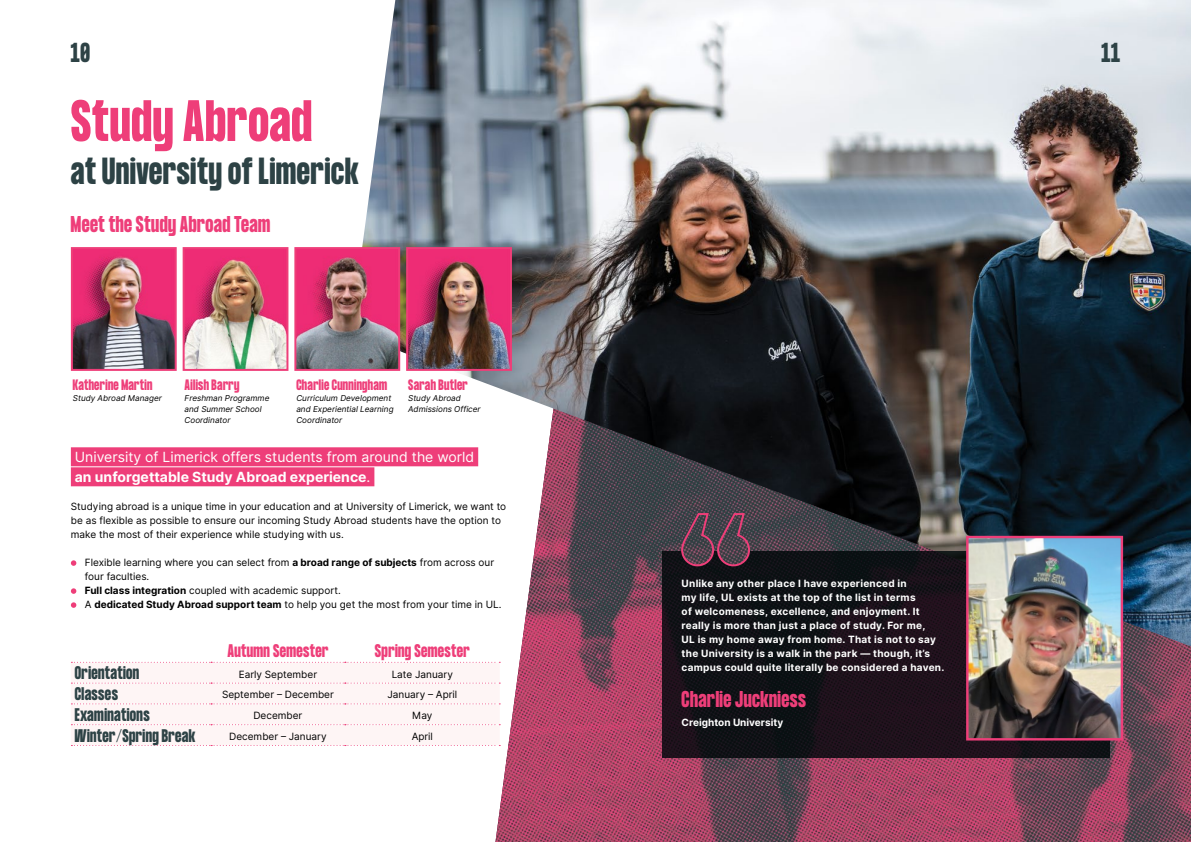
<style>
.page{position:relative;width:1191px;height:842px;background:#fff}
.page>*{position:absolute;margin:0;border:0;box-sizing:border-box;transform-origin:0 0}
.t1{font:700 51px "Formula Condensed";letter-spacing:.025em;color:#ee3e79}
.t2{font:700 33px "Formula Condensed";letter-spacing:.025em;color:#2d4245}
.t3{font:700 24px "Formula Condensed";color:#2d4245}
.t4{font:700 20px "Formula Condensed";letter-spacing:.025em;color:#ee3e79}
.t5{font:700 16px "Formula Condensed";letter-spacing:.025em;color:#2d4245}
.t6{font:700 16px "Formula Condensed";letter-spacing:.025em;color:#ee3e79}
.t7{font:14px/20px "Inter";color:#fff}
.t8{font:700 13.2px "Formula Condensed";letter-spacing:.025em;color:#ee3e79}
.t9{font:10px/14px "Inter";color:#000}
.t10{font:700 10px/14px "Inter";letter-spacing:.025em;color:#fff}
.t11{font:700 10px "Inter";color:#fff}
.t12{font:italic 8.1px/11px "Inter";color:#000}
.s1{font-weight:700}
</style>
<div class="page">
<img style="left:495px;top:646px;width:696px;height:196px">
<img style="left:351px;top:0;width:840px;height:646px">
<div style="left:71px;top:447px;width:407px;height:19px;background:#ee3e79"></div>
<div style="left:71px;top:467px;width:303px;height:19px;background:#ee3e79"></div>
<img style="left:74px;top:250px;width:100px;height:118px">
<div style="left:71px;top:247px;width:106px;height:124px;border:2px solid #ee3e79"></div>
<img style="left:186px;top:250px;width:99px;height:118px">
<div style="left:183px;top:247px;width:105px;height:124px;border:2px solid #ee3e79"></div>
<img style="left:297px;top:250px;width:100px;height:118px">
<div style="left:294px;top:247px;width:106px;height:124px;border:2px solid #ee3e79"></div>
<img style="left:409px;top:250px;width:100px;height:118px">
<div style="left:406px;top:247px;width:106px;height:124px;border:2px solid #ee3e79"></div>
<svg style="left:71px;top:560px;width:5px;height:6px"></svg>
<svg style="left:71px;top:588px;width:5px;height:6px"></svg>
<svg style="left:71px;top:602px;width:5px;height:6px"></svg>
<div style="left:71px;top:662px;width:429px;height:84px;background:#fef5f5"></div>
<svg style="left:662px;top:551px;width:447px;height:206px;background:#161118"></svg>
<svg style="left:680px;top:512px;width:71px;height:55px;background:#5a3e4d"></svg>
<img style="left:969px;top:539px;width:151px;height:198px">
<div style="left:966px;top:536px;width:157px;height:204px;border:2px solid #ee3e79"></div>
<h3 class="t3" style="left:71px;top:38px;width:21px">10</h3>
<h3 class="t3" style="left:1101px;top:38px;width:20px">11</h3>
<h1 class="t1" style="left:71px;top:90px;width:242px">Study Abroad</h1>
<h2 class="t2" style="left:71px;top:151px;width:289px">at University of Limerick</h2>
<h3 class="t4" style="left:71px;top:212px;width:201px">Meet the Study Abroad Team</h3>
<h3 class="t8" style="left:408px;top:377px;width:61px">Sarah Butler</h3>
<p class="t12" style="left:408px;top:392px;width:74px">Study Abroad<br>Admissions Officer</p>
<h3 class="t7" style="left:75px;top:447px;width:401px">University of Limerick offers students from around the world <span class="s1">an unforgettable Study Abroad experience</span>.</h3>
<p class="t9" style="left:71px;top:499px;width:437px">Studying abroad is a unique time in your education and at University of Limerick, we want to be as flexible as possible to ensure our incoming Study Abroad students have the option to make the most of their experience while studying with us.</p>
<p class="t9" style="left:85px;top:555px;width:418px">Flexible learning where you can select from <span class="s1">a broad range of subjects</span> from across our four faculties.<br><span class="s1">Full class integration</span> coupled with academic support.<br>A <span class="s1">dedicated Study Abroad support team</span> to help you get the most from your time in UL.</p>
<h3 class="t6" style="left:227px;top:641px;width:102px">Autumn Semester</h3>
<h3 class="t6" style="left:375px;top:641px;width:96px">Spring Semester</h3>
<h3 class="t5" style="left:75px;top:663px;width:66px">Orientation</h3>
<p class="t9" style="left:239px;top:667px;width:80px">Early September</p>
<p class="t9" style="left:392px;top:667px;width:63px">Late January</p>
<h3 class="t5" style="left:75px;top:684px;width:45px">Classes</h3>
<p class="t9" style="left:222px;top:688px;width:113px">September – December</p>
<p class="t9" style="left:387px;top:688px;width:71px">January – April</p>
<h3 class="t5" style="left:75px;top:705px;width:76px">Examinations</h3>
<p class="t9" style="left:253px;top:709px;width:50px">December</p>
<p class="t9" style="left:412px;top:709px;width:22px">May</p>
<h3 class="t5" style="left:75px;top:726px;width:122px">Winter/Spring Break</h3>
<p class="t9" style="left:229px;top:729px;width:99px">December – January</p>
<p class="t9" style="left:412px;top:729px;width:23px">April</p>
<h3 class="t8" style="left:73px;top:377px;width:81px">Katherine Martin</h3>
<p class="t12" style="left:73px;top:392px;width:91px">Study Abroad Manager</p>
<h3 class="t8" style="left:185px;top:377px;width:56px">Ailish Barry</h3>
<p class="t12" style="left:185px;top:392px;width:86px">Freshman Programme and Summer School<br>Coordinator</p>
<h3 class="t8" style="left:296px;top:377px;width:92px">Charlie Cunningham</h3>
<p class="t12" style="left:296px;top:392px;width:99px">Curriculum Development and Experiential Learning<br>Coordinator</p>
<p class="t10" style="left:681px;top:576px;width:264px">Unlike any other place I have experienced in<br>my life, UL exists at the top of the list in terms<br>of welcomeness, excellence, and enjoyment. It really is more than just a place of study. For me,<br>UL is my home away from home. That is not to say the University is a walk in the park — though, it’s campus could quite literally be considered a haven.</p>
<h3 class="t4" style="left:681px;top:688px;width:126px">Charlie Juckniess</h3>
<p class="t11" style="left:681px;top:715px;width:103px">Creighton University</p>
</div>
